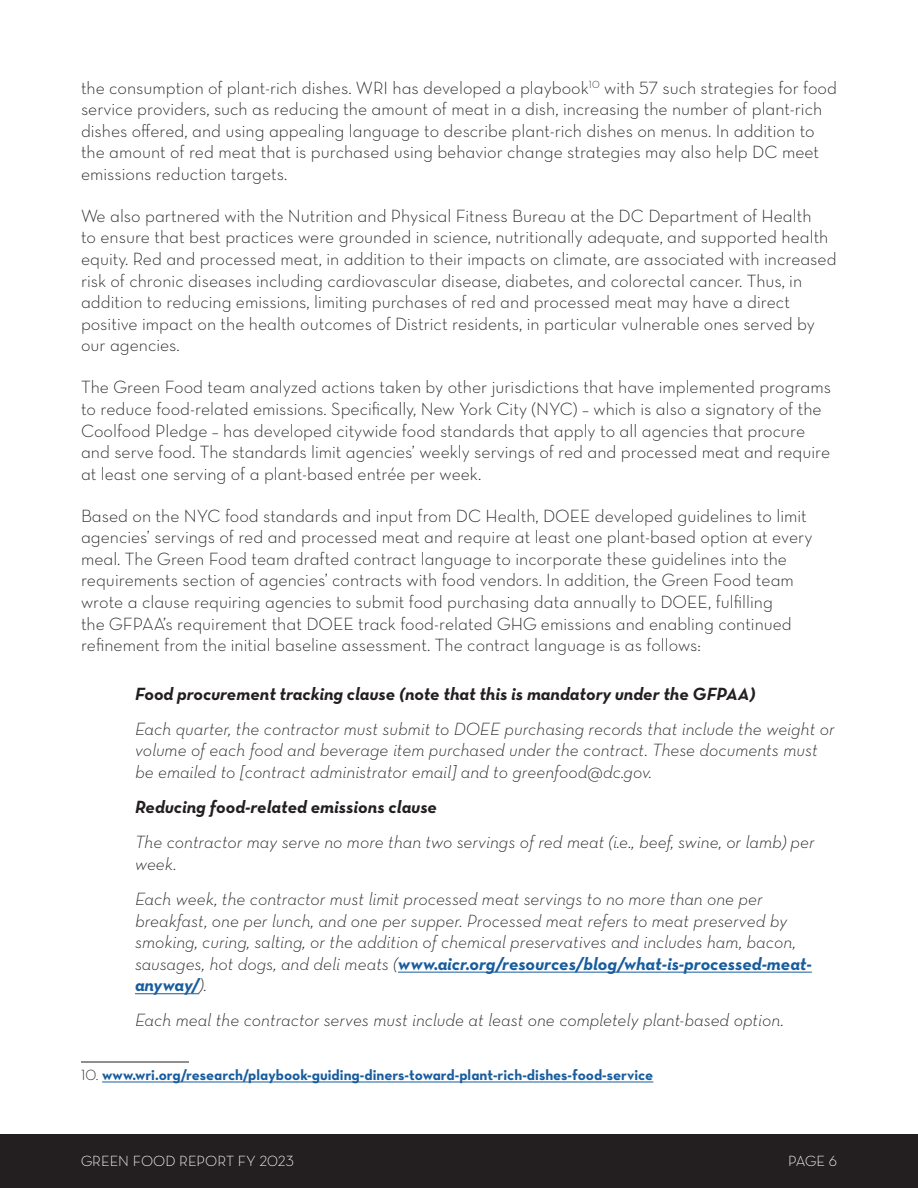
<style>
.page{position:relative;width:918px;height:1188px;background:#fff}
.page>*{position:absolute;margin:0;border:0;box-sizing:border-box;transform-origin:0 0}
.t1{font:18px/21.6px "Neutra Text Light Alt";color:#231f20}
.t2{font:18px/21.6px "Neutra Text Light Italic Alt";color:#231f20}
.Quote_h1{font:18px "Neutra Text Bold Italic Alt";color:#231f20}
.Footnotes{font:15px "Neutra Text Bold Alt";color:#175d9e}
.t3{font:15px "Neutra Text Light Alt";color:#fff}
.s1{font-family:"Neutra Text Bold Italic Alt";color:#175d9e}
.s2{font-family:"Neutra Text Light Alt";color:#231f20}
</style>
<div class="page">
<hr style="left:398px;top:972px;width:414px;height:1px;background:#175d9e">
<hr style="left:135px;top:993px;width:64px;height:1px;background:#175d9e">
<hr style="left:81px;top:1062px;width:108px;height:1px;background:#231f20">
<hr style="left:102px;top:1082px;width:551px;height:1px;background:#175d9e">
<div style="left:0;top:1134px;width:918px;height:54px;background:#231f20"></div>
<p class="t1" style="left:81px;top:76px;width:757px">the consumption of plant-rich dishes. WRI has developed a playbook<sup>10</sup> with 57 such strategies for food service providers, such as reducing the amount of meat in a dish, increasing the number of plant-rich dishes offered, and using appealing language to describe plant-rich dishes on menus. In addition to the amount of red meat that is purchased using behavior change strategies may also help DC meet emissions reduction targets.</p>
<p class="t1" style="left:81px;top:205px;width:757px">We also partnered with the Nutrition and Physical Fitness Bureau at the DC Department of Health<br>to ensure that best practices were grounded in science, nutritionally adequate, and supported health equity. Red and processed meat, in addition to their impacts on climate, are associated with increased risk of chronic diseases including cardiovascular disease, diabetes, and colorectal cancer. Thus, in addition to reducing emissions, limiting purchases of red and processed meat may have a direct positive impact on the health outcomes of District residents, in particular vulnerable ones served by our agencies.</p>
<p class="t1" style="left:81px;top:376px;width:752px">The Green Food team analyzed actions taken by other jurisdictions that have implemented programs to reduce food-related emissions. Specifically, New York City (NYC) – which is also a signatory of the Coolfood Pledge – has developed citywide food standards that apply to all agencies that procure and serve food. The standards limit agencies’ weekly servings of red and processed meat and require at least one serving of a plant-based entrée per week.</p>
<p class="t1" style="left:81px;top:504px;width:733px">Based on the NYC food standards and input from DC Health, DOEE developed guidelines to limit agencies’ servings of red and processed meat and require at least one plant-based option at every meal. The Green Food team drafted contract language to incorporate these guidelines into the requirements section of agencies’ contracts with food vendors. In addition, the Green Food team wrote a clause requiring agencies to submit food purchasing data annually to DOEE, fulfilling<br>the GFPAA’s requirement that DOEE track food-related GHG emissions and enabling continued refinement from the initial baseline assessment. The contract language is as follows:</p>
<p class="Quote_h1" style="left:135px;top:682px;width:622px">Food procurement tracking clause (note that this is mandatory under the GFPAA)</p>
<p class="t2" style="left:135px;top:718px;width:701px">Each quarter, the contractor must submit to DOEE purchasing records that include the weight or volume of each food and beverage item purchased under the contract. These documents must be emailed to [contract administrator email] and to greenfood@dc.gov.</p>
<p class="Quote_h1" style="left:135px;top:796px;width:304px">Reducing food-related emissions clause</p>
<p class="t2" style="left:135px;top:831px;width:681px">The contractor may serve no more than two servings of red meat (i.e., beef, swine, or lamb) per week.</p>
<p class="t2" style="left:135px;top:888px;width:678px">Each week, the contractor must limit processed meat servings to no more than one per breakfast, one per lunch, and one per supper. Processed meat refers to meat preserved by smoking, curing, salting, or the addition of chemical preservatives and includes ham, bacon, sausages, hot dogs, and deli meats (<span class="s1">www.aicr.org/resources/blog/what-is-processed-meat&shy;anyway/</span>).</p>
<p class="t2" style="left:135px;top:1009px;width:650px">Each meal the contractor serves must include at least one completely plant-based option.</p>
<p class="Footnotes" style="left:81px;top:1066px;width:574px"><span class="s2">10.</span> www.wri.org/research/playbook-guiding-diners-toward-plant-rich-dishes-food-service</p>
<p class="t3" style="left:81px;top:1152px;width:214px">GREEN FOOD REPORT FY 2023</p>
<p class="t3" style="left:788px;top:1152px;width:50px">PAGE 6</p>
</div>
